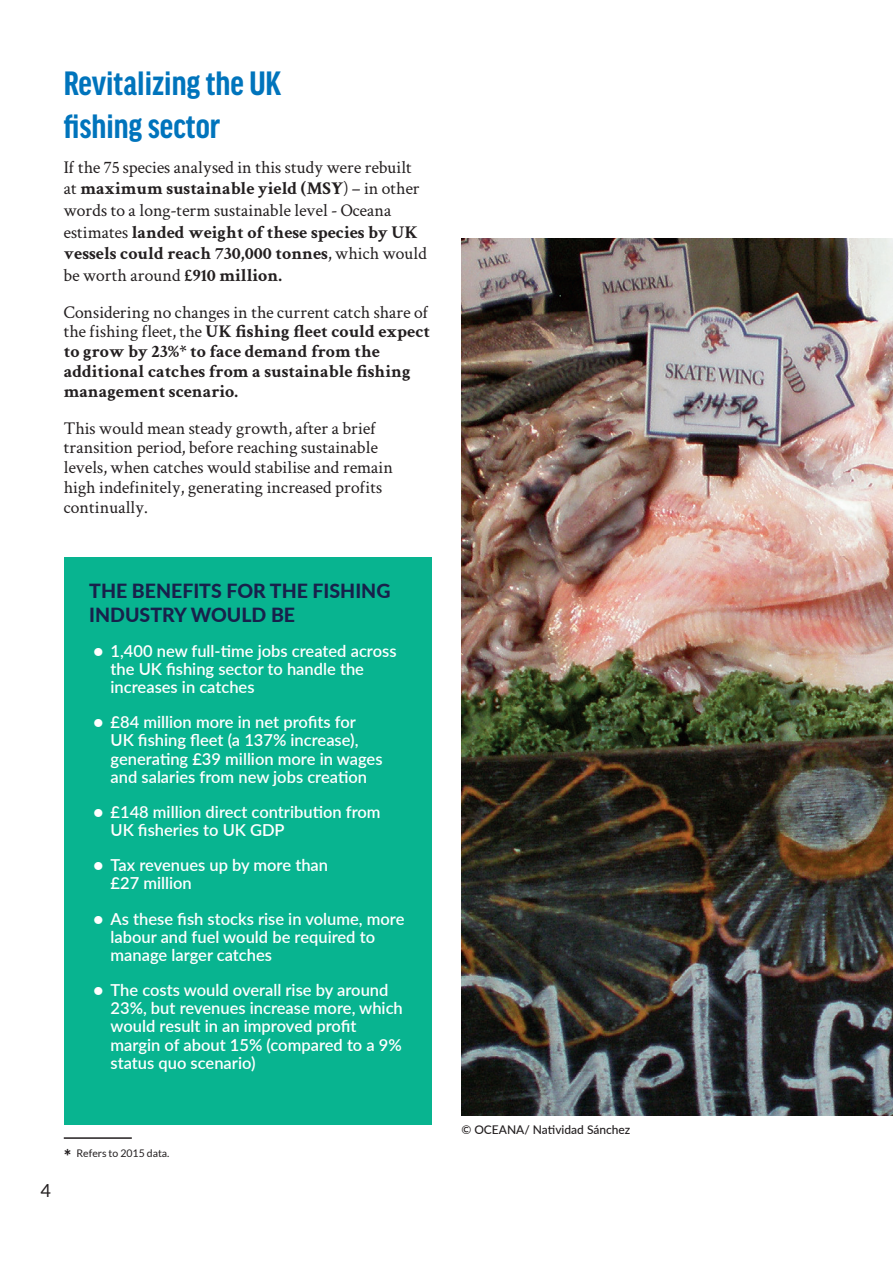
<style>
.page{position:relative;width:893px;height:1263px;background:#fff}
.page>*{position:absolute;margin:0;border:0;box-sizing:border-box;transform-origin:0 0}
.t1{font:700 condensed 36px/43.2px "Good Headline OT";color:#0074bc}
.t2{font:800 19.5px/23.4px "Lato";color:#18214b}
.t3{font:18px/21.6px "Crimson Text";color:#231f20}
.t4{font:700 18px/19.8px "Crimson Text";color:#231f20}
.t5{font:18px "Lato";color:#231f20}
.t6{font:600 16.5px/18.1px "Lato";color:#fff}
.t7{font:500 12px "Lato";color:#231f20}
.t8{font:10.5px "Lato";color:#231f20}
.s1{font-weight:700}
.s2{font-weight:400}
.s3{font-weight:800;font-size:18px}
</style>
<div class="page">
<div style="left:64px;top:557px;width:368px;height:568px;background:#08b490"></div>
<img style="left:461px;top:238px;width:432px;height:877px">
<hr style="left:64px;top:1137px;width:68px;height:2px;background:#231f20">
<h1 class="t1" style="left:64px;top:63px;width:219px">Revitalizing the UK fishing sector</h1>
<p class="t3" style="left:64px;top:155px;width:365px">If the 75 species analysed in this study were rebuilt at <span class="s1">maximum sustainable yield (MSY</span>) – in other words to a long‑term sustainable level - Oceana estimates <span class="s1">landed weight of these species by UK vessels could reach 730,000 tonnes</span>, which would be worth around <span class="s1">£910 million.</span></p>
<p class="t4" style="left:64px;top:300px;width:368px"><span class="s2">Considering no changes in the current catch share of the fishing fleet, the</span> UK fishing fleet could expect to grow by 23%* to face demand from the additional catches from a sustainable fishing management scenario.</p>
<p class="t3" style="left:64px;top:417px;width:331px;line-height:19.8px">This would mean steady growth, after a brief transition period, before reaching sustainable levels, when catches would stabilise and remain high indefinitely, generating increased profits continually.</p>
<p class="t2" style="left:89px;top:579px;width:303px">THE BENEFITS FOR THE FISHING<br>INDUSTRY WOULD BE</p>
<p class="t6" style="left:111px;top:641px;width:287px;text-indent:-17px">● 1,400 new full‑time jobs created across the UK fishing sector to handle the increases in catches</p>
<p class="t6" style="left:111px;top:712px;width:273px;text-indent:-17px">● £84 million more in net profits for UK fishing fleet (a 137% increase), generating £39 million more in wages and salaries from new jobs creation</p>
<p class="t6" style="left:111px;top:802px;width:272px;text-indent:-17px">● £148 million direct contribution from<br>UK fisheries to UK GDP</p>
<p class="t6" style="left:111px;top:855px;width:219px;text-indent:-17px">● Tax revenues up by more than £27 million</p>
<p class="t6" style="left:111px;top:909px;width:295px;text-indent:-17px">● As these fish stocks rise in volume, more labour and fuel would be required to manage larger catches</p>
<p class="t6" style="left:111px;top:980px;width:294px;text-indent:-17px">● The costs would overall rise by around 23%, but revenues increase more, which would result in an improved profit margin of about 15% (compared to a 9% status quo scenario)</p>
<p class="t5" style="left:41px;top:1181px;width:12px">4</p>
<p class="t8" style="left:64px;top:1147px;width:107px"><span class="s3">*</span> Refers to 2015 data.</p>
<p class="t7" style="left:461px;top:1121px;width:171px">© OCEANA/ Natividad Sánchez</p>
</div>
